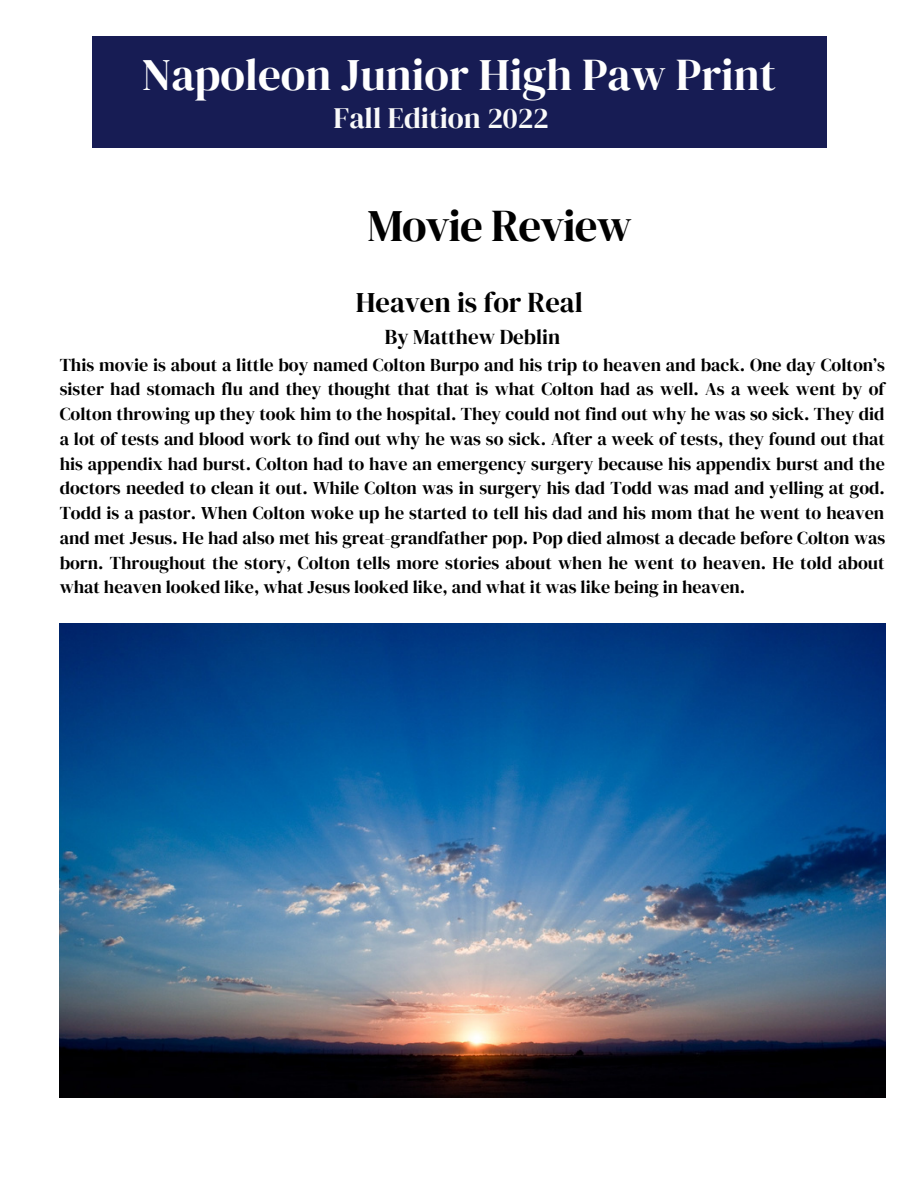
<style>
.page{position:relative;width:918px;height:1188px;background:#fff}
.page>*{position:absolute;margin:0;border:0;box-sizing:border-box;transform-origin:0 0}
.t1{font:45px "DM Serif Display";color:#fff}
.t2{font:45px "DM Serif Display";letter-spacing:-.02em;color:#000}
.t3{font:29.4px "DM Serif Display";color:#f9f9f9}
.t4{font:28.5px "DM Serif Display";color:#000}
.t5{font:21px "DM Serif Display";color:#000}
.t6{font:18px/24.8px "DM Serif Display";color:#000;text-align:justify}
</style>
<div class="page">
<div style="left:92px;top:36px;width:734px;height:112px;background:#171c54"></div>
<img style="left:60px;top:624px;width:825px;height:473px">
<h1 class="t1" style="left:142px;top:43px;width:636px">Napoleon Junior High Paw Print</h1>
<h2 class="t3" style="left:334px;top:98px;width:217px">Fall Edition 2022</h2>
<h1 class="t2" style="left:367px;top:194px;width:266px">Movie Review</h1>
<h3 class="t4" style="left:356px;top:283px;width:228px">Heaven is for Real</h3>
<p class="t5" style="left:385px;top:322px;width:177px">By Matthew Deblin</p>
<p class="t6" style="left:60px;top:352px;width:827px">This movie is about a little boy named Colton Burpo and his trip to heaven and back. One day Colton’s sister had stomach flu and they thought that that is what Colton had as well. As a week went by of Colton throwing up they took him to the hospital. They could not find out why he was so sick. They did a lot of tests and blood work to find out why he was so sick. After a week of tests, they found out that his appendix had burst. Colton had to have an emergency surgery because his appendix burst and the doctors needed to clean it out. While Colton was in surgery his dad Todd was mad and yelling at god.<br>Todd is a pastor. When Colton woke up he started to tell his dad and his mom that he went to heaven and met Jesus. He had also met his great-grandfather pop. Pop died almost a decade before Colton was born. Throughout the story, Colton tells more stories about when he went to heaven. He told about what heaven looked like, what Jesus looked like, and what it was like being in heaven.</p>
</div>
